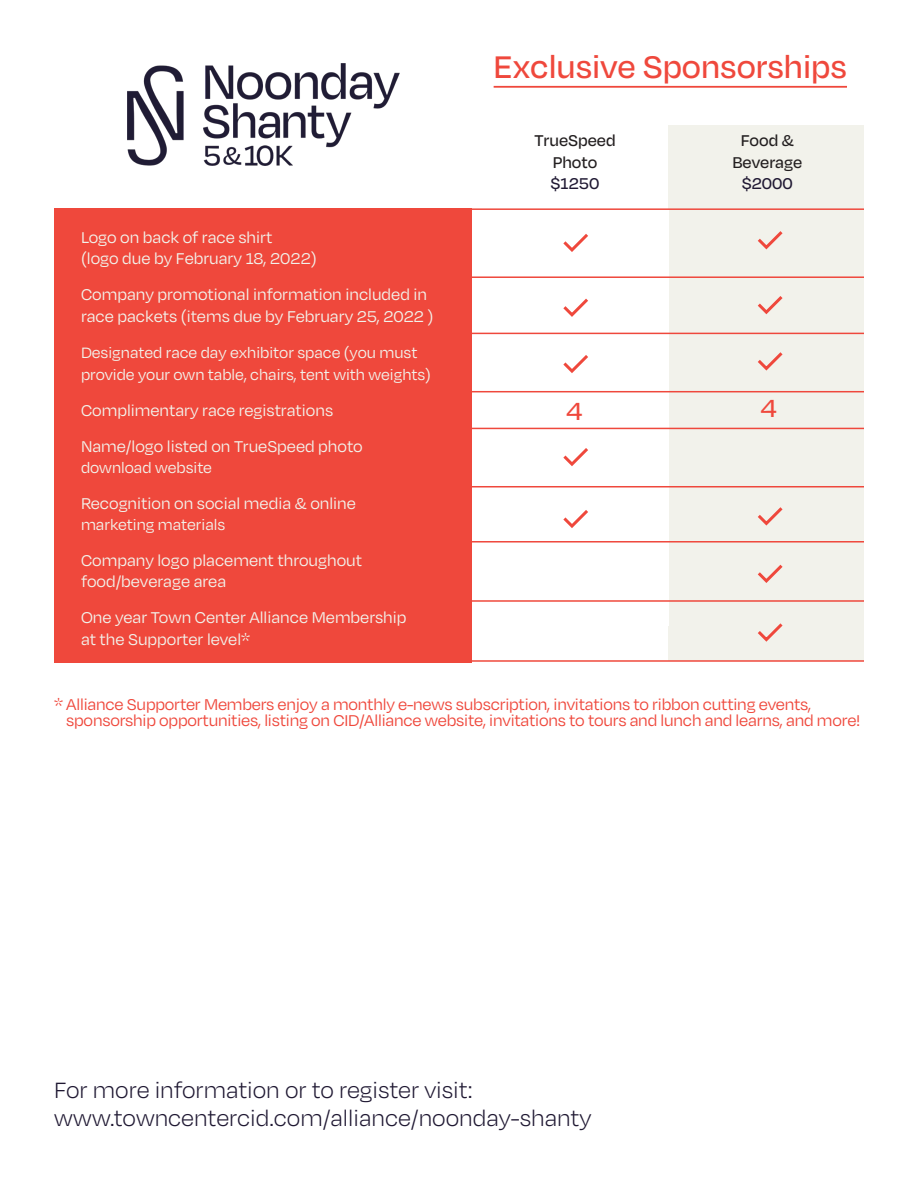
<style>
.page{position:relative;width:918px;height:1188px;background:#fff}
.page>*{position:absolute;margin:0;border:0;box-sizing:border-box;transform-origin:0 0}
.t1{font:500 36px "Degular";color:#ef483c}
.t2{font:500 28.5px "Degular";color:#ef483c}
.t3{font:300 25.5px/28.5px "Degular";color:#201933}
.t4{font:18px/21.6px "Degular";color:#f2f2eb}
.t5{font:18px/16.5px "Degular";letter-spacing:-.01em;color:#ef483c}
.t6{font:500 18px/21.6px "Degular";color:#231f20;text-align:center}
.t7{font:500 18px "Degular";color:#201933}
.t8{font:17.25px/21.6px "Degular";color:#f2f2eb}
</style>
<div class="page">
<div style="left:668px;top:125px;width:196px;height:535px;background:#f2f2eb"></div>
<div style="left:54px;top:208px;width:418px;height:455px;background:#ef483c"></div>
<hr style="left:54px;top:276px;width:810px;height:2px;background:#ef483c">
<hr style="left:54px;top:333px;width:810px;height:1px;background:#ef483c">
<hr style="left:54px;top:391px;width:810px;height:1px;background:#ef483c">
<hr style="left:54px;top:428px;width:810px;height:1px;background:#ef483c">
<hr style="left:54px;top:541px;width:810px;height:2px;background:#ef483c">
<hr style="left:54px;top:600px;width:810px;height:2px;background:#ef483c">
<hr style="left:54px;top:660px;width:810px;height:2px;background:#ef483c">
<hr style="left:54px;top:486px;width:810px;height:1px;background:#ef483c">
<hr style="left:54px;top:208px;width:810px;height:2px;background:#ef483c">
<svg style="left:563px;top:234px;width:25px;height:18px"></svg>
<svg style="left:758px;top:231px;width:25px;height:19px"></svg>
<svg style="left:563px;top:355px;width:25px;height:18px"></svg>
<svg style="left:758px;top:352px;width:25px;height:19px"></svg>
<svg style="left:563px;top:448px;width:25px;height:18px"></svg>
<svg style="left:563px;top:510px;width:25px;height:18px"></svg>
<svg style="left:758px;top:507px;width:25px;height:19px"></svg>
<svg style="left:757px;top:564px;width:26px;height:19px"></svg>
<svg style="left:758px;top:623px;width:25px;height:19px"></svg>
<svg style="left:563px;top:298px;width:25px;height:19px"></svg>
<svg style="left:757px;top:296px;width:26px;height:19px"></svg>
<img style="left:127px;top:63px;width:273px;height:102px">
<hr style="left:494px;top:86px;width:353px;height:2px;background:#ef483c">
<p class="t1" style="left:494px;top:45px;width:355px">Exclusive Sponsorships</p>
<p class="t4" style="left:81px;top:226px;width:237px">Logo on back of race shirt<br>(logo due by February 18, 2022)</p>
<p class="t4" style="left:81px;top:283px;width:354px">Company promotional information included in race packets (items due by February 25, 2022 )</p>
<p class="t8" style="left:81px;top:341px;width:352px">Designated race day exhibitor space (you must provide your own table, chairs, tent with weights)</p>
<p class="t4" style="left:81px;top:398px;width:254px">Complimentary race registrations</p>
<p class="t4" style="left:81px;top:434px;width:283px">Name/logo listed on TrueSpeed photo</p>
<p class="t8" style="left:81px;top:456px;width:133px">download website</p>
<p class="t4" style="left:81px;top:492px;width:276px">Recognition on social media &amp; online</p>
<p class="t8" style="left:81px;top:513px;width:146px">marketing materials</p>
<p class="t4" style="left:81px;top:549px;width:283px">Company logo placement throughout food/beverage area</p>
<p class="t4" style="left:81px;top:606px;width:327px">One year Town Center Alliance Membership at the Supporter level*</p>
<p class="t6" style="left:535px;top:129px;width:83px">TrueSpeed<br>Photo</p>
<p class="t7" style="left:551px;top:173px;width:50px">$1250</p>
<p class="t6" style="left:732px;top:129px;width:71px">Food &amp;<br>Beverage</p>
<p class="t7" style="left:742px;top:173px;width:53px">$2000</p>
<p class="t2" style="left:566px;top:394px;width:18px">4</p>
<p class="t2" style="left:760px;top:391px;width:18px">4</p>
<p class="t5" style="left:66px;top:695px;width:796px;text-indent:-12px">* Alliance Supporter Members enjoy a monthly e-news subscription, invitations to ribbon cutting events, sponsorship opportunities, listing on CID/Alliance website, invitations to tours and lunch and learns, and more!</p>
<p class="t3" style="left:54px;top:1075px;width:539px">For more information or to register visit: www.towncentercid.com/alliance/noonday-shanty</p>
</div>
